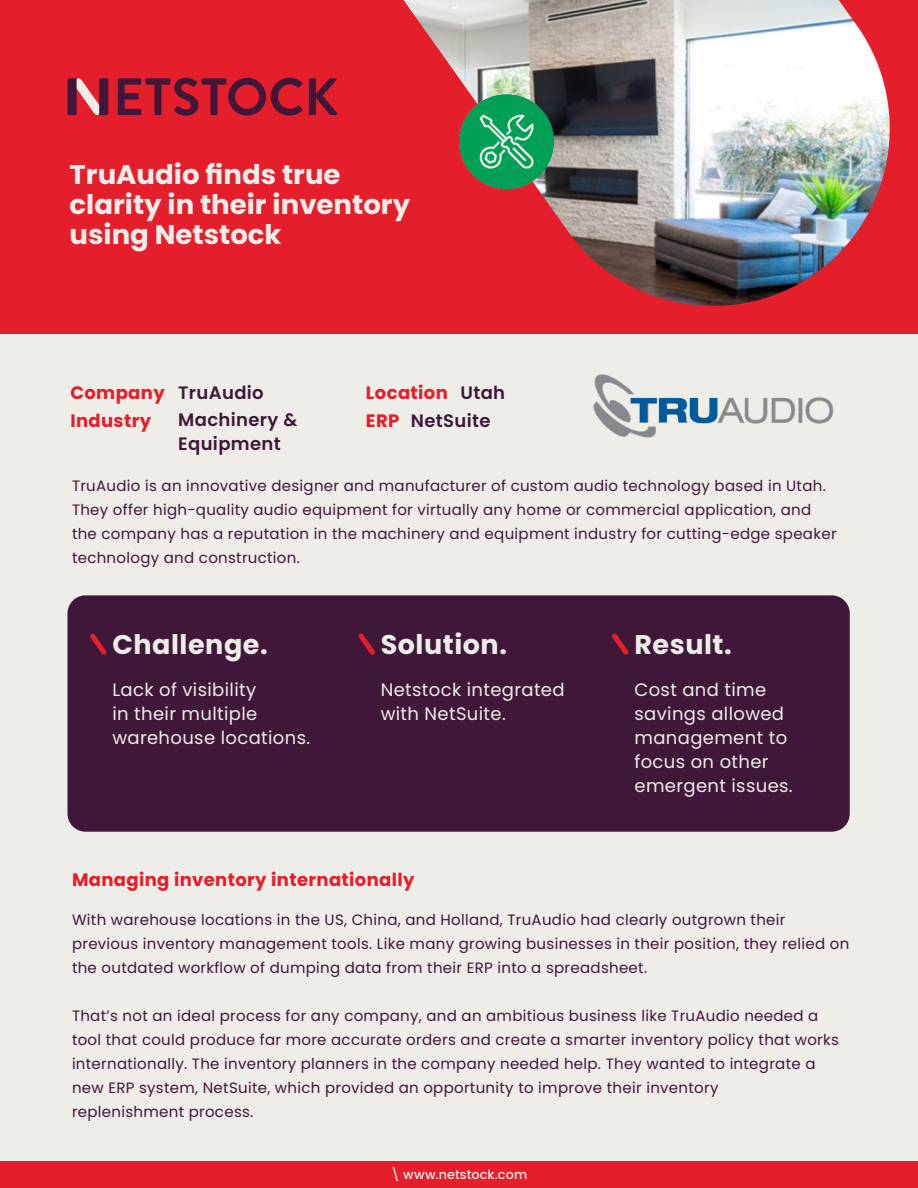
<style>
.page{position:relative;width:918px;height:1188px;background:#efede8}
.page>*{position:absolute;margin:0;border:0;box-sizing:border-box;transform-origin:0 0}
.t1{font:700 27px/30px "Poppins";color:#efede8}
.t2{font:700 27px "Poppins";letter-spacing:.02em;color:#efede8}
.t3{font:18px/24px "Poppins";letter-spacing:.02em;color:#efede8}
.t4{font:700 18px "Poppins";letter-spacing:.02em;color:#e51e2c}
.t5{font:600 18px/24px "Poppins";letter-spacing:.02em;color:#3f1739}
.t6{font:15px/24px "Poppins";letter-spacing:.02em;color:#3f1739}
.t7{font:500 12.75px "Poppins";letter-spacing:.01em;color:#efede8}
.s1{font-weight:700;color:#e51e2c}
.s2{font-weight:600;color:#3f1739}
</style>
<div class="page">
<img style="left:593px;top:374px;width:241px;height:64px">
<div style="left:68px;top:595px;width:782px;height:237px;background:#3f1739;border-radius:18px"></div>
<div style="left:0;top:0;width:403px;height:330px;background:#e51e2c"></div>
<img style="left:403px;top:0;width:511px;height:330px">
<div style="left:0;top:1161px;width:918px;height:27px;background:#e51e2c"></div>
<svg style="left:90px;top:634px;width:17px;height:21px"></svg>
<svg style="left:612px;top:634px;width:17px;height:21px"></svg>
<svg style="left:358px;top:634px;width:17px;height:21px"></svg>
<svg style="left:309px;top:78px;width:29px;height:37px"></svg>
<svg style="left:118px;top:78px;width:185px;height:38px"></svg>
<svg style="left:68px;top:78px;width:40px;height:38px"></svg>
<img style="left:459px;top:94px;width:95px;height:95px">
<h1 class="t1" style="left:70px;top:160px;width:342px">TruAudio finds true clarity in their inventory using Netstock</h1>
<p class="t5" style="left:70px;top:381px;width:195px"><span class="s1">Company</span> TruAudio</p>
<p class="t4" style="left:366px;top:383px;width:141px">Location <span class="s2">Utah</span></p>
<p class="t4" style="left:70px;top:410px;width:82px">Industry</p>
<p class="t5" style="left:178px;top:407px;width:121px">Machinery &amp;<br>Equipment</p>
<p class="t5" style="left:366px;top:408px;width:126px"><span class="s1">ERP</span> NetSuite</p>
<p class="t6" style="left:72px;top:474px;width:766px">TruAudio is an innovative designer and manufacturer of custom audio technology based in Utah.<br>They offer high-quality audio equipment for virtually any home or commercial application, and the company has a reputation in the machinery and equipment industry for cutting-edge speaker technology and construction.</p>
<h1 class="t2" style="left:112px;top:629px;width:157px">Challenge.</h1>
<p class="t3" style="left:112px;top:678px;width:199px">Lack of visibility<br>in their multiple warehouse locations.</p>
<h1 class="t2" style="left:381px;top:629px;width:128px">Solution.</h1>
<p class="t3" style="left:381px;top:677px;width:185px">Netstock integrated with NetSuite.</p>
<h1 class="t1" style="left:634px;top:630px;width:99px">Result.</h1>
<p class="t3" style="left:634px;top:677px;width:160px">Cost and time savings allowed management to focus on other emergent issues.</p>
<p class="t4" style="left:72px;top:869px;width:344px">Managing inventory internationally</p>
<p class="t6" style="left:72px;top:908px;width:779px">With warehouse locations in the US, China, and Holland, TruAudio had clearly outgrown their previous inventory management tools. Like many growing businesses in their position, they relied on the outdated workflow of dumping data from their ERP into a spreadsheet.</p>
<p class="t6" style="left:72px;top:1004px;width:768px">That’s not an ideal process for any company, and an ambitious business like TruAudio needed a tool that could produce far more accurate orders and create a smarter inventory policy that works internationally. The inventory planners in the company needed help. They wanted to integrate a new ERP system, NetSuite, which provided an opportunity to improve their inventory<br>replenishment process.</p>
<p class="t7" style="left:391px;top:1167px;width:138px">\ www.netstock.com</p>
</div>
